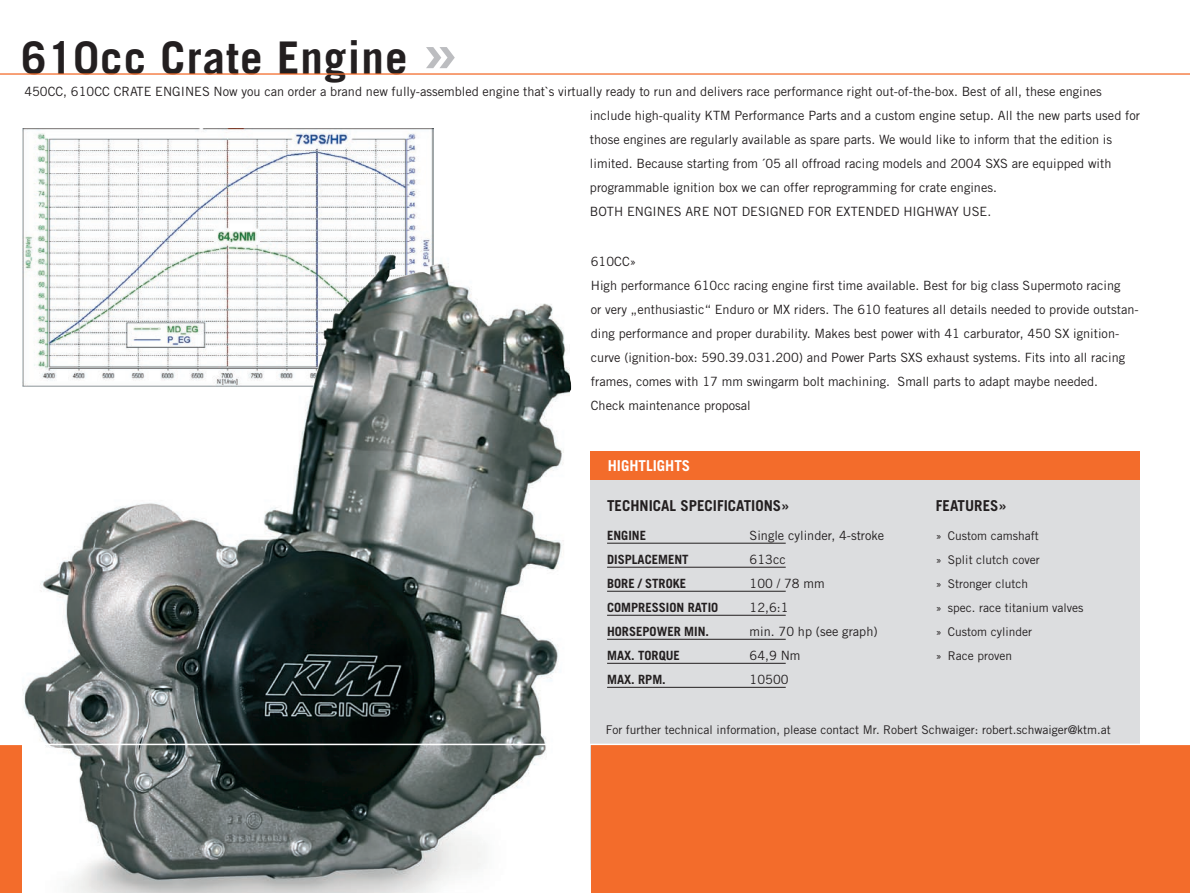
<style>
.page{position:relative;width:1190px;height:893px;background:#fff}
.page>*{position:absolute;margin:0;border:0;box-sizing:border-box;transform-origin:0 0}
.t1{font:700 45px "Trade Gothic";letter-spacing:.025em;color:#231f20}
.t2{font:700 15px "Trade Gothic";color:#231f20}
.t3{font:700 15px "Trade Gothic";color:#fff}
.t4{font:12.75px/24px "Trade Gothic";color:#231f20}
.t5{font:700 12.75px "Trade Gothic";color:#231f20}
.t6{font:12px/24px "Trade Gothic";color:#231f20}
.s1{font-size:66px;color:#bcbdc0}
</style>
<div class="page">
<img style="left:22px;top:223px;width:547px;height:669px">
<img style="left:23px;top:129px;width:410px;height:257px">
<img style="left:25px;top:254px;width:423px;height:488px">
<div style="left:591px;top:464px;width:549px;height:405px;background:#dcdddf"></div>
<hr style="left:607px;top:542px;width:179px;height:1px;background:#231f20">
<hr style="left:607px;top:566px;width:179px;height:1px;background:#231f20">
<hr style="left:607px;top:590px;width:179px;height:1px;background:#231f20">
<hr style="left:607px;top:614px;width:179px;height:1px;background:#231f20">
<hr style="left:607px;top:638px;width:179px;height:1px;background:#231f20">
<hr style="left:607px;top:662px;width:179px;height:1px;background:#231f20">
<hr style="left:607px;top:686px;width:179px;height:1px;background:#231f20">
<hr style="left:0;top:73px;width:1190px;height:2px;background:#f36c2b">
<div style="left:0;top:744px;width:22px;height:148px;background:#f36c2b"></div>
<div style="left:591px;top:744px;width:599px;height:148px;background:#f36c2b"></div>
<hr style="left:0;top:743px;width:1190px;height:1px;background:#fff">
<div style="left:591px;top:450px;width:549px;height:29px;background:#f36c2b"></div>
<h1 class="t1" style="left:22px;top:30px;width:439px">610cc Crate Engine <span class="s1">»</span></h1>
<p class="t4" style="left:590px;top:79px;width:551px;text-indent:-566px">450CC, 610CC CRATE ENGINES Now you can order a brand new fully-assembled engine that`s virtually ready to run and delivers race performance right out-of-the-box. Best of all, these engines include high-quality KTM Performance Parts and a custom engine setup. All the new parts used for those engines are regularly available as spare parts. We would like to inform that the edition is limited. Because starting from ´05 all offroad racing models and 2004 SXS are equipped with programmable ignition box we can offer reprogramming for crate engines.<br>BOTH ENGINES ARE NOT DESIGNED FOR EXTENDED HIGHWAY USE.</p>
<p class="t4" style="left:591px;top:249px;width:549px">610CC»<br>High performance 610cc racing engine first time available. Best for big class Supermoto racing<br>or very „enthusiastic“ Enduro or MX riders. The 610 features all details needed to provide outstan&shy;ding performance and proper durability. Makes best power with 41 carburator, 450 SX ignition&shy;curve (ignition-box: 590.39.031.200) and Power Parts SXS exhaust systems. Fits into all racing frames, comes with 17 mm swingarm bolt machining. Small parts to adapt maybe needed.<br>Check maintenance proposal</p>
<p class="t3" style="left:608px;top:456px;width:84px">HIGHTLIGHTS</p>
<p class="t2" style="left:607px;top:496px;width:184px">TECHNICAL SPECIFICATIONS»</p>
<p class="t5" style="left:607px;top:527px;width:40px">ENGINE</p>
<p class="t4" style="left:749px;top:522px;width:136px">Single cylinder, 4-stroke</p>
<p class="t5" style="left:607px;top:551px;width:83px">DISPLACEMENT</p>
<p class="t4" style="left:749px;top:546px;width:38px">613cc</p>
<p class="t5" style="left:607px;top:575px;width:81px">BORE / STROKE</p>
<p class="t4" style="left:749px;top:570px;width:77px">100 / 78 mm</p>
<p class="t5" style="left:607px;top:599px;width:113px">COMPRESSION RATIO</p>
<p class="t4" style="left:749px;top:594px;width:40px">12,6:1</p>
<p class="t5" style="left:607px;top:623px;width:103px">HORSEPOWER MIN.</p>
<p class="t4" style="left:749px;top:618px;width:130px">min. 70 hp (see graph)</p>
<p class="t5" style="left:607px;top:647px;width:74px">MAX. TORQUE</p>
<p class="t4" style="left:749px;top:642px;width:52px">64,9 Nm</p>
<p class="t5" style="left:607px;top:671px;width:60px">MAX. RPM.</p>
<p class="t4" style="left:749px;top:666px;width:40px">10500</p>
<p class="t2" style="left:936px;top:496px;width:72px">FEATURES»</p>
<p class="t6" style="left:936px;top:523px;width:149px">» Custom camshaft<br>» Split clutch cover<br>» Stronger clutch<br>» spec. race titanium valves » Custom cylinder<br>» Race proven</p>
<p class="t6" style="left:606px;top:716px;width:507px">For further technical information, please contact Mr. Robert Schwaiger: robert.schwaiger@ktm.at</p>
</div>
